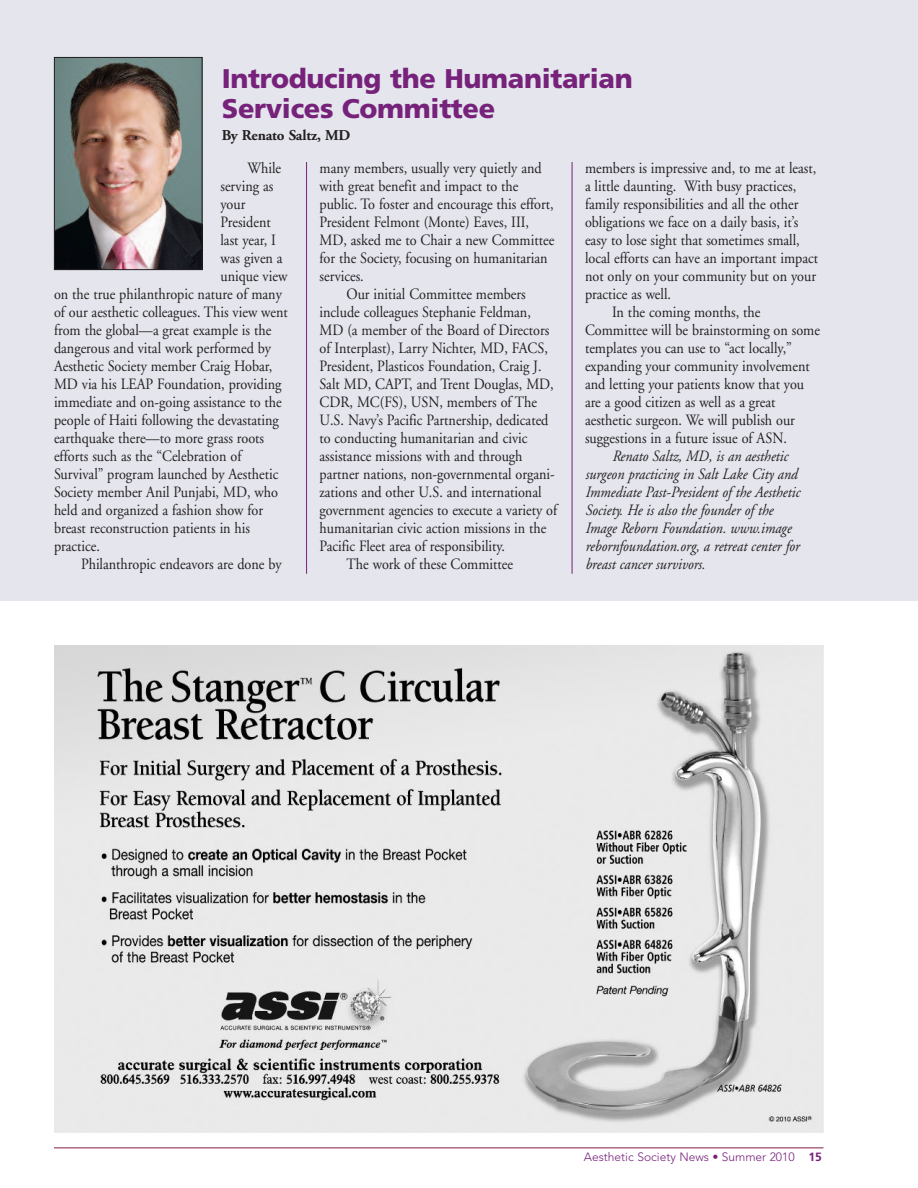
<style>
.page{position:relative;width:918px;height:1188px;background:#fff}
.page>*{position:absolute;margin:0;border:0;box-sizing:border-box;transform-origin:0 0}
.t1{font:900 27px/30px "Frutiger";letter-spacing:-.01em;color:#77227a}
.t2{font:15.75px "Adobe Garamond";color:#231f20;scale:.9 1}
.t3{font:italic 15.75px/18px "Adobe Garamond";color:#231f20;scale:.9 1}
.t4{font:700 15px "Adobe Garamond";letter-spacing:-.01em;color:#231f20}
.t5{font:300 12px "Avenir";color:#77227a}
.s1{font-family:"Frutiger";font-weight:700}
</style>
<div class="page">
<div style="left:0;top:0;width:918px;height:601px;background:#e4e5ed"></div>
<hr style="left:54px;top:1148px;width:770px;height:1px;background:#841f3c">
<hr style="left:306px;top:162px;width:1px;height:412px;background:#77227a">
<hr style="left:572px;top:162px;width:1px;height:412px;background:#77227a">
<img style="left:56px;top:59px;width:144px;height:209px">
<div style="left:54px;top:57px;width:148px;height:213px;border:1px solid #231f20"></div>
<img style="left:54px;top:645px;width:770px;height:488px">
<h1 class="t1" style="left:222px;top:65px;width:412px">Introducing the Humanitarian<br>Services Committee</h1>
<p class="t4" style="left:222px;top:130px;width:130px">By Renato Saltz, MD</p>
<p class="t2" style="left:247px;top:162px;width:39px">While</p>
<p class="t2" style="left:220px;top:180px;width:60px">serving as</p>
<p class="t2" style="left:220px;top:198px;width:29px">your</p>
<p class="t2" style="left:220px;top:216px;width:57px">President</p>
<p class="t2" style="left:220px;top:234px;width:63px">last year, I</p>
<p class="t2" style="left:220px;top:252px;width:71px">was given a</p>
<p class="t2" style="left:220px;top:270px;width:76px">unique view</p>
<p class="t2" style="left:54px;top:288px;width:255px">on the true philanthropic nature of many</p>
<p class="t2" style="left:54px;top:306px;width:261px">of our aesthetic colleagues. This view went</p>
<p class="t2" style="left:54px;top:324px;width:243px">from the global—a great example is the</p>
<p class="t2" style="left:54px;top:342px;width:243px">dangerous and vital work performed by</p>
<p class="t2" style="left:54px;top:360px;width:244px">Aesthetic Society member Craig Hobar,</p>
<p class="t2" style="left:54px;top:378px;width:254px">MD via his LEAP Foundation, providing</p>
<p class="t2" style="left:54px;top:396px;width:255px">immediate and on-going assistance to the</p>
<p class="t2" style="left:54px;top:414px;width:251px">people of Haiti following the devastating</p>
<p class="t2" style="left:54px;top:432px;width:235px">earthquake there—to more grass roots</p>
<p class="t2" style="left:54px;top:450px;width:210px">efforts such as the “Celebration of</p>
<p class="t2" style="left:54px;top:468px;width:251px">Survival” program launched by Aesthetic</p>
<p class="t2" style="left:54px;top:486px;width:250px">Society member Anil Punjabi, MD, who</p>
<p class="t2" style="left:54px;top:504px;width:234px">held and organized a fashion show for</p>
<p class="t2" style="left:54px;top:522px;width:219px">breast reconstruction patients in his</p>
<p class="t2" style="left:54px;top:540px;width:53px">practice.</p>
<p class="t2" style="left:81px;top:558px;width:224px">Philanthropic endeavors are done by</p>
<p class="t2" style="left:320px;top:162px;width:248px">many members, usually very quietly and</p>
<p class="t2" style="left:320px;top:180px;width:223px">with great benefit and impact to the</p>
<p class="t2" style="left:320px;top:198px;width:262px">public. To foster and encourage this effort,</p>
<p class="t2" style="left:320px;top:216px;width:234px">President Felmont (Monte) Eaves, III,</p>
<p class="t2" style="left:320px;top:234px;width:262px">MD, asked me to Chair a new Committee</p>
<p class="t2" style="left:320px;top:252px;width:255px">for the Society, focusing on humanitarian</p>
<p class="t2" style="left:320px;top:270px;width:51px">services.</p>
<p class="t2" style="left:347px;top:288px;width:201px">Our initial Committee members</p>
<p class="t2" style="left:320px;top:306px;width:236px">include colleagues Stephanie Feldman,</p>
<p class="t2" style="left:320px;top:324px;width:257px">MD (a member of the Board of Directors</p>
<p class="t2" style="left:320px;top:342px;width:255px">of Interplast), Larry Nichter, MD, FACS,</p>
<p class="t2" style="left:320px;top:360px;width:248px">President, Plasticos Foundation, Craig J.</p>
<p class="t2" style="left:320px;top:378px;width:262px">Salt MD, CAPT, and Trent Douglas, MD,</p>
<p class="t2" style="left:320px;top:396px;width:243px">CDR, MC(FS), USN, members of The</p>
<p class="t2" style="left:320px;top:414px;width:256px">U.S. Navy’s Pacific Partnership, dedicated</p>
<p class="t2" style="left:320px;top:432px;width:233px">to conducting humanitarian and civic</p>
<p class="t2" style="left:320px;top:450px;width:227px">assistance missions with and through</p>
<p class="t2" style="left:320px;top:468px;width:263px">partner nations, non-governmental organi-</p>
<p class="t2" style="left:320px;top:486px;width:248px">zations and other U.S. and international</p>
<p class="t2" style="left:320px;top:504px;width:266px">government agencies to execute a variety of</p>
<p class="t2" style="left:320px;top:522px;width:254px">humanitarian civic action missions in the</p>
<p class="t2" style="left:320px;top:540px;width:208px">Pacific Fleet area of responsibility.</p>
<p class="t2" style="left:347px;top:558px;width:187px">The work of these Committee</p>
<p class="t2" style="left:585px;top:162px;width:259px">members is impressive and, to me at least,</p>
<p class="t2" style="left:585px;top:180px;width:236px">a little daunting. With busy practices,</p>
<p class="t2" style="left:585px;top:198px;width:239px">family responsibilities and all the other</p>
<p class="t2" style="left:585px;top:216px;width:239px">obligations we face on a daily basis, it’s</p>
<p class="t2" style="left:585px;top:234px;width:240px">easy to lose sight that sometimes small,</p>
<p class="t2" style="left:585px;top:252px;width:260px">local efforts can have an important impact</p>
<p class="t2" style="left:585px;top:270px;width:258px">not only on your community but on your</p>
<p class="t2" style="left:585px;top:288px;width:97px">practice as well.</p>
<p class="t2" style="left:612px;top:306px;width:167px">In the coming months, the</p>
<p class="t2" style="left:585px;top:324px;width:263px">Committee will be brainstorming on some</p>
<p class="t2" style="left:585px;top:342px;width:231px">templates you can use to “act locally,”</p>
<p class="t2" style="left:585px;top:360px;width:251px">expanding your community involvement</p>
<p class="t2" style="left:585px;top:378px;width:245px">and letting your patients know that you</p>
<p class="t2" style="left:585px;top:396px;width:213px">are a good citizen as well as a great</p>
<p class="t2" style="left:585px;top:414px;width:235px">aesthetic surgeon. We will publish our</p>
<p class="t2" style="left:585px;top:432px;width:226px">suggestions in a future issue of ASN.</p>
<p class="t3" style="left:585px;top:449px;width:240px;text-indent:27px">Renato Saltz, MD, is an aesthetic surgeon practicing in Salt Lake City and Immediate Past-President of the Aesthetic Society. He is also the founder of the Image Reborn Foundation. www.image rebornfoundation.org, a retreat center for breast cancer survivors.</p>
<p class="t5" style="left:584px;top:1152px;width:240px">Aesthetic Society News • Summer 2010 <span class="s1">15</span></p>
</div>
